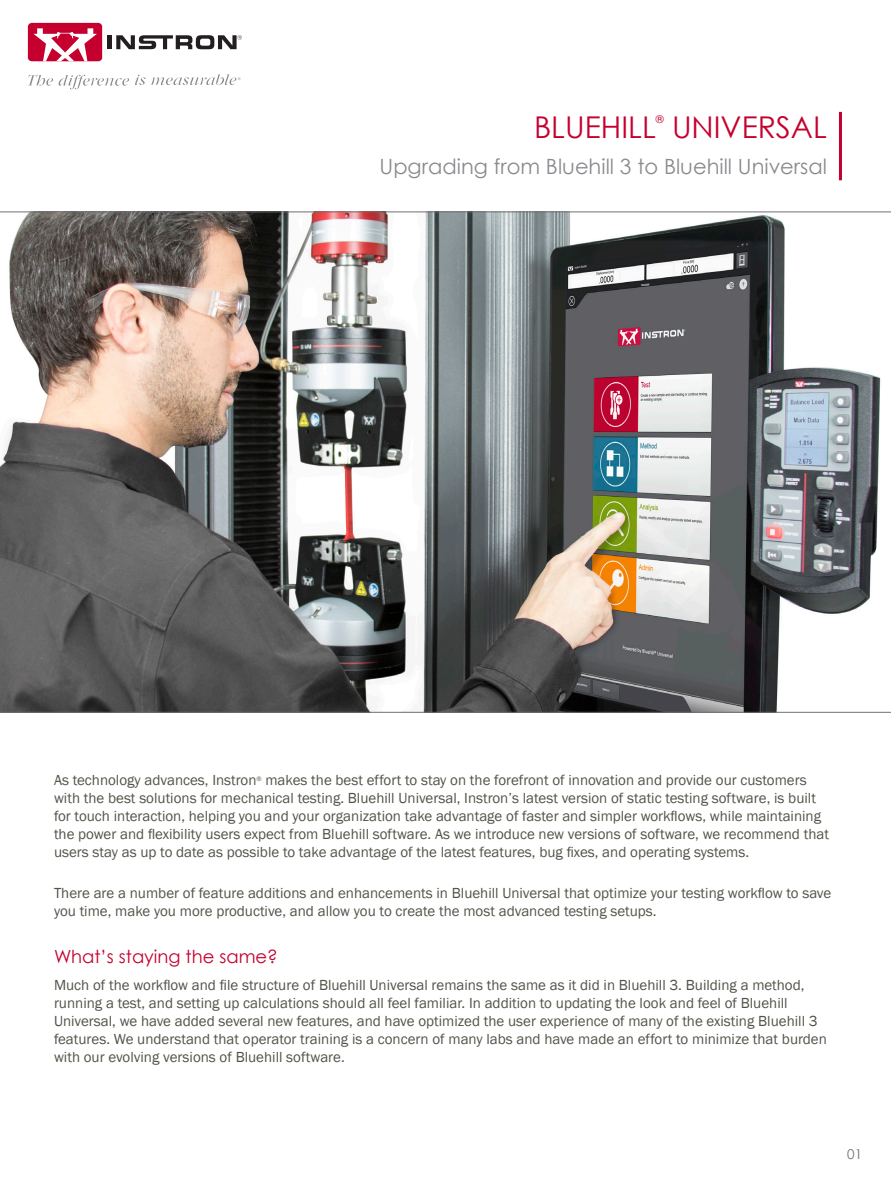
<style>
.page{position:relative;width:891px;height:1188px;background:#fff}
.page>*{position:absolute;margin:0;border:0;box-sizing:border-box;transform-origin:0 0}
.t1{font:30px "Century Gothic";color:#c5002e}
.t2{font:21px "Century Gothic";color:#8a8a8e}
.t3{font:18px "Century Gothic";color:#c5002e}
.t4{font:15px/18px "Franklin Gothic";color:#535249}
.t5{font:13.5px "Century Gothic";color:#717074}
.t6{font:10.5px "Century Gothic";color:#c5002e}
.t7{font:6.75px "Franklin Gothic";color:#535249}
</style>
<div class="page">
<img style="left:0;top:212px;width:891px;height:501px">
<hr style="left:839px;top:112px;width:3px;height:68px;background:#c5002e">
<div style="left:28px;top:23px;width:74px;height:38px;background:#c5002e;border-radius:4px"></div>
<svg style="left:33px;top:28px;width:64px;height:33px"></svg>
<div style="left:107px;top:35px;width:5px;height:14px;background:#231f20"></div>
<svg style="left:116px;top:35px;width:126px;height:14px"></svg>
<svg style="left:28px;top:74px;width:213px;height:15px"></svg>
<p class="t1" style="left:534px;top:106px;width:123px">BLUEHILL</p>
<p class="t6" style="left:656px;top:112px;width:9px">®</p>
<p class="t1" style="left:672px;top:106px;width:156px">UNIVERSAL</p>
<p class="t2" style="left:380px;top:152px;width:449px">Upgrading from Bluehill 3 to Bluehill Universal</p>
<p class="t4" style="left:54px;top:771px;width:777px;text-indent:211px">makes the best effort to stay on the forefront of innovation and provide our customers with the best solutions for mechanical testing. Bluehill Universal, Instron’s latest version of static testing software, is built for touch interaction, helping you and your organization take advantage of faster and simpler workflows, while maintaining the power and flexibility users expect from Bluehill software. As we introduce new versions of software, we recommend that users stay as up to date as possible to take advantage of the latest features, bug fixes, and operating systems.</p>
<p class="t4" style="left:54px;top:884px;width:779px">There are a number of feature additions and enhancements in Bluehill Universal that optimize your testing workflow to save you time, make you more productive, and allow you to create the most advanced testing setups.</p>
<p class="t3" style="left:54px;top:944px;width:225px">What’s staying the same?</p>
<p class="t4" style="left:54px;top:976px;width:774px">Much of the workflow and file structure of Bluehill Universal remains the same as it did in Bluehill 3. Building a method, running a test, and setting up calculations should all feel familiar. In addition to updating the look and feel of Bluehill Universal, we have added several new features, and have optimized the user experience of many of the existing Bluehill 3 features. We understand that operator training is a concern of many labs and have made an effort to minimize that burden with our evolving versions of Bluehill software.</p>
<p class="t4" style="left:54px;top:771px;width:204px">As technology advances, Instron</p>
<p class="t7" style="left:256px;top:774px;width:7px">®</p>
<p class="t5" style="left:847px;top:1145px;width:16px">01</p>
</div>
